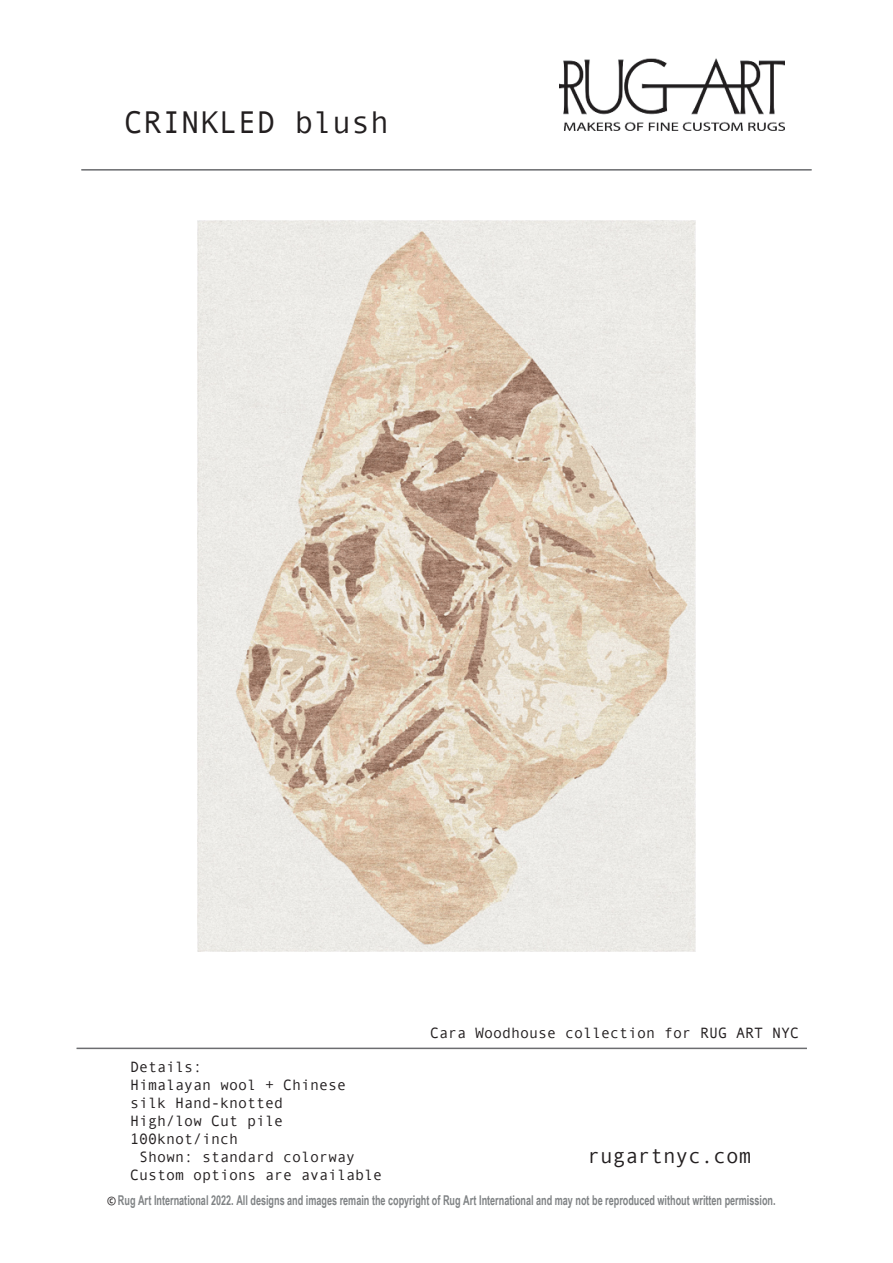
<style>
.page{position:relative;width:893px;height:1263px;background:#fff}
.page>*{position:absolute;margin:0;border:0;box-sizing:border-box;transform-origin:0 0}
.t1{font:31.5px "Andale Mono";color:#231f20}
.t2{font:21px "Andale Mono";color:#231f20}
.t3{font:15px/18px "Andale Mono";color:#231f20}
.t4{font:700 13.5px "Arial Narrow";color:#808385;scale:.82 1}
.s1{font-family:"Andale Mono";font-weight:400;font-size:14.7px;color:#231f20}
</style>
<div class="page">
<img style="left:559px;top:58px;width:226px;height:73px">
<hr style="left:81px;top:169px;width:731px;height:2px;background:#6c6d70">
<hr style="left:77px;top:1047px;width:730px;height:2px;background:#6c6d70">
<img style="left:198px;top:220px;width:498px;height:731px">
<h1 class="t1" style="left:124px;top:101px;width:266px">CRINKLED blush</h1>
<p class="t3" style="left:430px;top:1023px;width:371px">Cara Woodhouse collection for RUG ART NYC</p>
<p class="t3" style="left:130px;top:1057px;width:218px">Details:<br>Himalayan wool + Chinese silk Hand-knotted<br>High/low Cut pile<br>100knot/inch</p>
<p class="t3" style="left:130px;top:1147px;width:253px;text-indent:9px">Shown: standard colorway<br>Custom options are available</p>
<h2 class="t2" style="left:588px;top:1142px;width:165px">rugartnyc.com</h2>
<p class="t4" style="left:107px;top:1190px;width:817px"><span class="s1">©</span> Rug Art International 2022. All designs and images remain the copyright of Rug Art International and may not be reproduced without written permission.</p>
</div>
